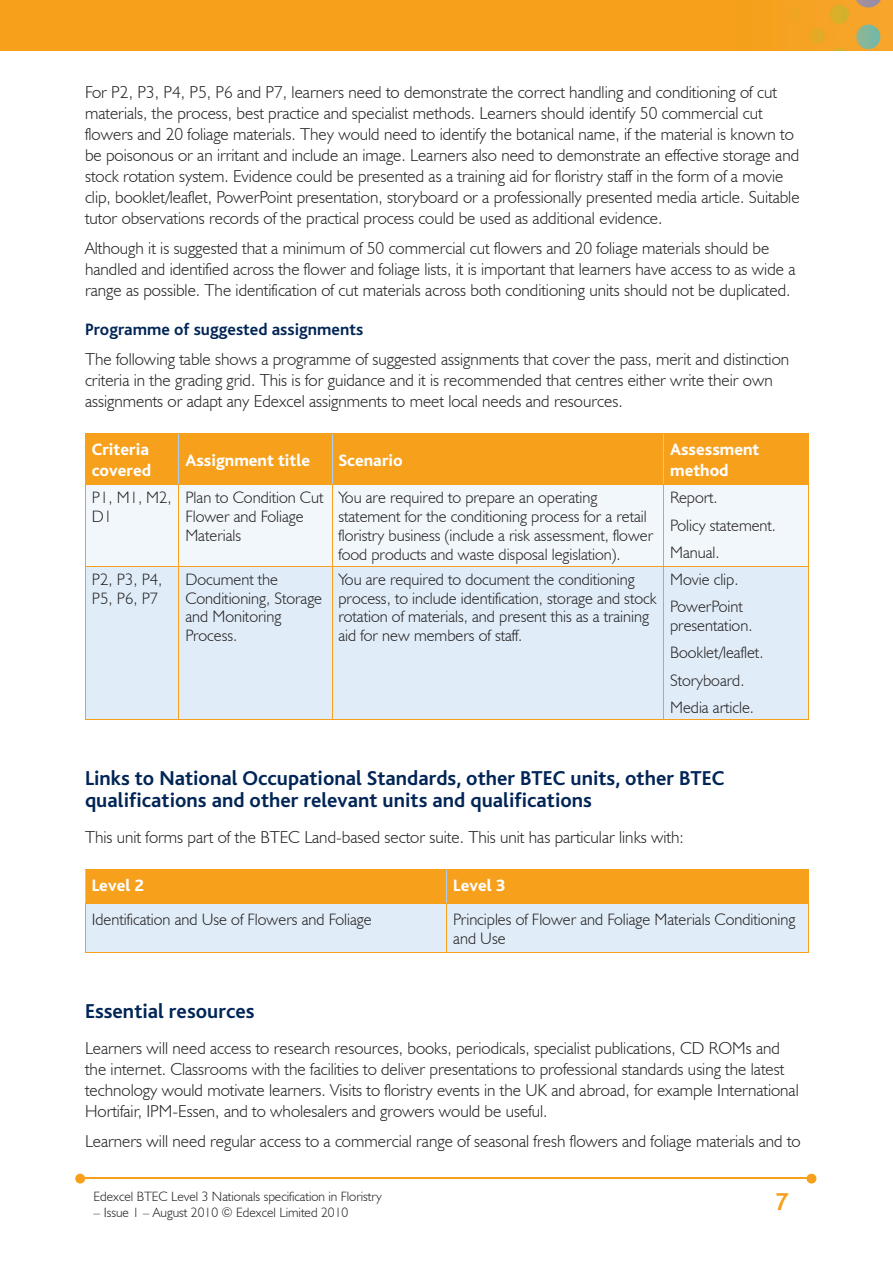
<style>
.page{position:relative;width:893px;height:1263px;background:#fff}
.page>*{position:absolute;margin:0;border:0;box-sizing:border-box;transform-origin:0 0}
.t1{font:700 25.5px "Bliss";color:#f6a01b}
.t2{font:700 21px/22.5px "Bliss";color:#002556}
.t3{font:300 17.25px/21px "Humanist 521 BT";color:#231f20}
.t4{font:800 17.25px/21px "Bliss";color:#fff}
.t5{font:700 17.25px "Bliss";color:#002556}
.t6{font:300 16.5px/18.8px "Humanist 521 BT";color:#231f20}
.t7{font:300 13.5px "Humanist 521 BT";color:#231f20}
</style>
<div class="page">
<img style="left:0;top:0;width:893px;height:51px">
<hr style="left:82px;top:1178px;width:728px;height:1px;background:#f6a01b">
<svg style="left:807px;top:1174px;width:9px;height:9px"></svg>
<svg style="left:75px;top:1174px;width:10px;height:9px"></svg>
<div style="left:86px;top:434px;width:722px;height:50px;background:#f6a01b"></div>
<div style="left:86px;top:485px;width:722px;height:81px;background:#f2f7fb"></div>
<div style="left:86px;top:567px;width:722px;height:152px;background:#e0edf8"></div>
<hr style="left:179px;top:434px;width:1px;height:50px;background:#accfed">
<hr style="left:332px;top:434px;width:1px;height:50px;background:#accfed">
<hr style="left:663px;top:434px;width:1px;height:50px;background:#accfed">
<hr style="left:85px;top:434px;width:1px;height:50px;background:#f6a01b">
<hr style="left:808px;top:434px;width:1px;height:50px;background:#f6a01b">
<hr style="left:85px;top:433px;width:94px;height:1px;background:#f6a01b">
<hr style="left:179px;top:433px;width:153px;height:1px;background:#f6a01b">
<hr style="left:332px;top:433px;width:332px;height:1px;background:#f6a01b">
<hr style="left:664px;top:433px;width:145px;height:1px;background:#f6a01b">
<hr style="left:179px;top:485px;width:1px;height:81px;background:#f6a01b">
<hr style="left:332px;top:485px;width:1px;height:81px;background:#f6a01b">
<hr style="left:663px;top:485px;width:1px;height:81px;background:#f6a01b">
<hr style="left:85px;top:485px;width:1px;height:81px;background:#f6a01b">
<hr style="left:808px;top:485px;width:1px;height:81px;background:#f6a01b">
<hr style="left:85px;top:484px;width:94px;height:1px;background:#f6a01b">
<hr style="left:179px;top:484px;width:153px;height:1px;background:#f6a01b">
<hr style="left:332px;top:484px;width:332px;height:1px;background:#f6a01b">
<hr style="left:664px;top:484px;width:145px;height:1px;background:#f6a01b">
<hr style="left:179px;top:566px;width:1px;height:153px;background:#f6a01b">
<hr style="left:332px;top:566px;width:1px;height:153px;background:#f6a01b">
<hr style="left:663px;top:566px;width:1px;height:153px;background:#f6a01b">
<hr style="left:85px;top:719px;width:94px;height:1px;background:#f6a01b">
<hr style="left:179px;top:719px;width:153px;height:1px;background:#f6a01b">
<hr style="left:332px;top:719px;width:332px;height:1px;background:#f6a01b">
<hr style="left:664px;top:719px;width:145px;height:1px;background:#f6a01b">
<hr style="left:85px;top:566px;width:1px;height:153px;background:#f6a01b">
<hr style="left:808px;top:566px;width:1px;height:153px;background:#f6a01b">
<hr style="left:85px;top:566px;width:94px;height:1px;background:#f6a01b">
<hr style="left:179px;top:566px;width:153px;height:1px;background:#f6a01b">
<hr style="left:332px;top:566px;width:332px;height:1px;background:#f6a01b">
<hr style="left:664px;top:566px;width:145px;height:1px;background:#f6a01b">
<svg style="left:86px;top:870px;width:722px;height:82px;background:#e8cd9d"></svg>
<hr style="left:85px;top:870px;width:1px;height:33px;background:#accfed">
<hr style="left:446px;top:870px;width:1px;height:33px;background:#accfed">
<hr style="left:808px;top:870px;width:1px;height:33px;background:#f6a01b">
<hr style="left:85px;top:869px;width:362px;height:1px;background:#f6a01b">
<hr style="left:447px;top:869px;width:362px;height:1px;background:#f6a01b">
<hr style="left:85px;top:952px;width:362px;height:1px;background:#f6a01b">
<hr style="left:85px;top:904px;width:1px;height:48px;background:#f6a01b">
<hr style="left:85px;top:903px;width:362px;height:1px;background:#f6a01b">
<hr style="left:447px;top:952px;width:362px;height:1px;background:#f6a01b">
<hr style="left:446px;top:904px;width:1px;height:48px;background:#f6a01b">
<hr style="left:808px;top:904px;width:1px;height:48px;background:#f6a01b">
<hr style="left:447px;top:903px;width:362px;height:1px;background:#f6a01b">
<p class="t3" style="left:85px;top:81px;width:716px">For P2, P3, P4, P5, P6 and P7, learners need to demonstrate the correct handling and conditioning of cut materials, the process, best practice and specialist methods. Learners should identify 50 commercial cut flowers and 20 foliage materials. They would need to identify the botanical name, if the material is known to be poisonous or an irritant and include an image. Learners also need to demonstrate an effective storage and stock rotation system. Evidence could be presented as a training aid for floristry staff in the form of a movie clip, booklet/leaflet, PowerPoint presentation, storyboard or a professionally presented media article. Suitable tutor observations records of the practical process could be used as additional evidence.</p>
<p class="t3" style="left:85px;top:237px;width:712px">Although it is suggested that a minimum of 50 commercial cut flowers and 20 foliage materials should be handled and identified across the flower and foliage lists, it is important that learners have access to as wide a range as possible. The identification of cut materials across both conditioning units should not be duplicated.</p>
<p class="t5" style="left:85px;top:321px;width:280px">Programme of suggested assignments</p>
<p class="t3" style="left:85px;top:348px;width:706px">The following table shows a programme of suggested assignments that cover the pass, merit and distinction criteria in the grading grid. This is for guidance and it is recommended that centres either write their own assignments or adapt any Edexcel assignments to meet local needs and resources.</p>
<p class="t4" style="left:92px;top:439px;width:61px">Criteria covered</p>
<p class="t4" style="left:185px;top:450px;width:126px">Assignment title</p>
<p class="t4" style="left:338px;top:450px;width:66px">Scenario</p>
<p class="t4" style="left:670px;top:439px;width:91px">Assessment method</p>
<p class="t6" style="left:92px;top:488px;width:81px">P1, M1, M2,<br>D1</p>
<p class="t6" style="left:185px;top:488px;width:140px">Plan to Condition Cut<br>Flower and Foliage<br>Materials</p>
<p class="t6" style="left:338px;top:488px;width:316px">You are required to prepare an operating statement for the conditioning process for a retail floristry business (include a risk assessment, flower food products and waste disposal legislation).</p>
<p class="t6" style="left:670px;top:484px;width:108px;line-height:27.3px">Report.<br>Policy statement.<br>Manual.</p>
<p class="t6" style="left:92px;top:570px;width:72px">P2, P3, P4,<br>P5, P6, P7</p>
<p class="t6" style="left:185px;top:570px;width:138px">Document the<br>Conditioning, Storage and Monitoring<br>Process.</p>
<p class="t6" style="left:338px;top:570px;width:320px">You are required to document the conditioning process, to include identification, storage and stock rotation of materials, and present this as a training aid for new members of staff.</p>
<p class="t6" style="left:670px;top:565px;width:74px;line-height:27.3px">Movie clip.<br>PowerPoint</p>
<p class="t6" style="left:670px;top:611px;width:95px;line-height:27.3px">presentation.<br>Booklet/leaflet.<br>Storyboard.<br>Media article.</p>
<p class="t2" style="left:85px;top:767px;width:641px">Links to National Occupational Standards, other BTEC units, other BTEC qualifications and other relevant units and qualifications</p>
<p class="t3" style="left:85px;top:826px;width:600px">This unit forms part of the BTEC Land-based sector suite. This unit has particular links with:</p>
<p class="t4" style="left:92px;top:875px;width:54px">Level 2</p>
<p class="t4" style="left:453px;top:875px;width:54px">Level 3</p>
<p class="t6" style="left:92px;top:910px;width:281px">Identification and Use of Flowers and Foliage</p>
<p class="t6" style="left:453px;top:910px;width:344px">Principles of Flower and Foliage Materials Conditioning and Use</p>
<p class="t2" style="left:85px;top:1000px;width:171px">Essential resources</p>
<p class="t3" style="left:85px;top:1037px;width:715px">Learners will need access to research resources, books, periodicals, specialist publications, CD ROMs and the internet. Classrooms with the facilities to deliver presentations to professional standards using the latest technology would motivate learners. Visits to floristry events in the UK and abroad, for example International Hortifair, IPM-Essen, and to wholesalers and growers would be useful.</p>
<p class="t3" style="left:85px;top:1130px;width:717px">Learners will need regular access to a commercial range of seasonal fresh flowers and foliage materials and to</p>
<p class="t7" style="left:94px;top:1188px;width:290px">Edexcel BTEC Level 3 Nationals specification in Floristry</p>
<p class="t7" style="left:94px;top:1204px;width:256px">– Issue 1 – August 2010 © Edexcel Limited 2010</p>
<h1 class="t1" style="left:775px;top:1189px;width:15px">7</h1>
</div>
